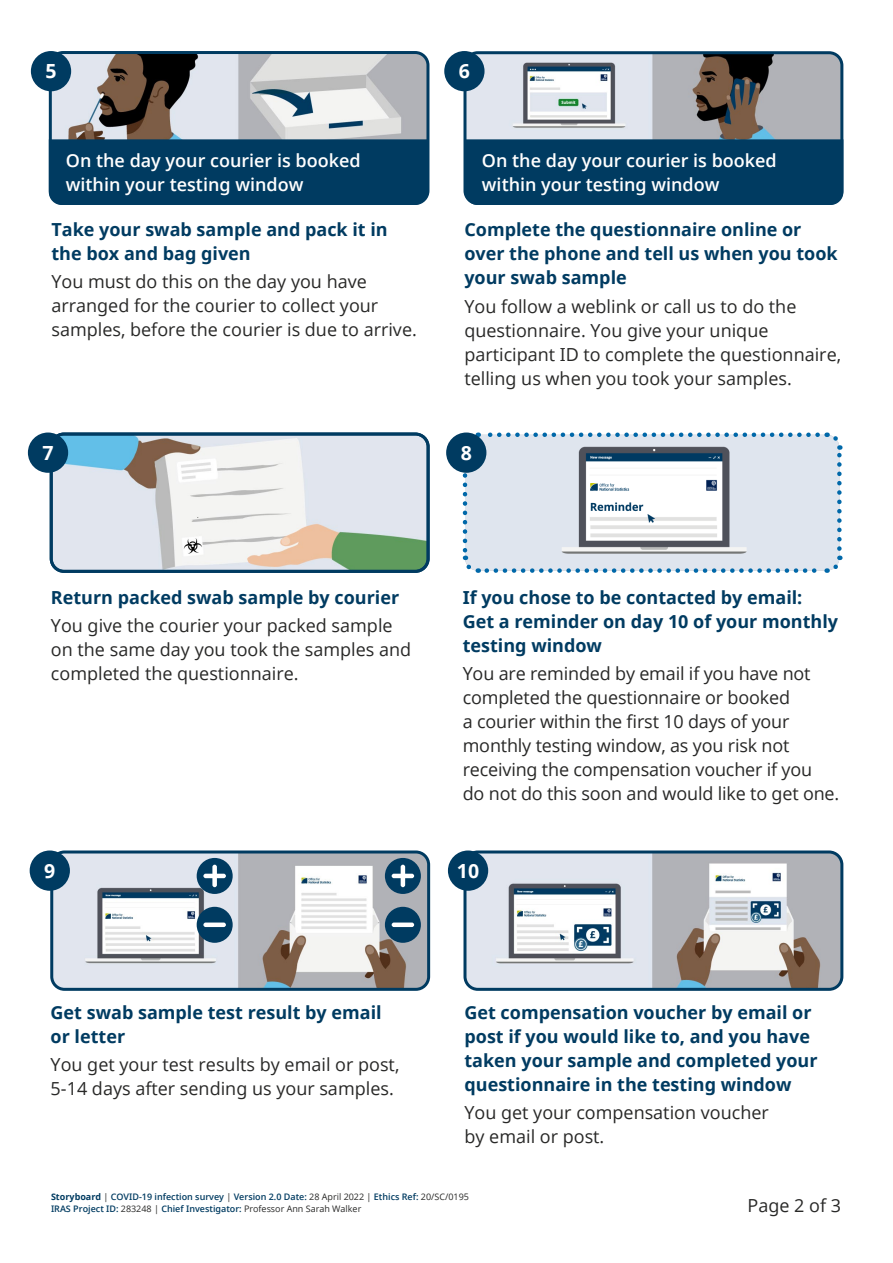
<style>
.page{position:relative;width:893px;height:1263px;background:#fff}
.page>*{position:absolute;margin:0;border:0;box-sizing:border-box;transform-origin:0 0}
.Centered_Body_Number{font:700 19.5px "Open Sans";color:#fff}
.Body_copy{font:18px/24px "Open Sans";color:#282827}
.Heading_2{font:700 18px/24px "Open Sans";color:#003b61}
.Body_copy-2{font:600 18px/24px "Open Sans";color:#fff}
.Right_aligned{font:18px "Open Sans";color:#282827}
.t1{font:600 9px/12px "Open Sans";color:#003b61}
.s1{font-weight:700}
.s2{font-weight:400;color:#282827}
</style>
<div class="page">
<img style="left:54px;top:436px;width:372px;height:133px">
<div style="left:50px;top:432px;width:380px;height:141px;border:3px solid #003b61;border-radius:13px"></div>
<img style="left:467px;top:55px;width:375px;height:84px">
<div style="left:463px;top:51px;width:380px;height:154px;border:3px solid #003b61;border-radius:13px"></div>
<div style="left:444px;top:51px;width:41px;height:40px;background:#003b61;border-radius:50%"></div>
<img style="left:479px;top:435px;width:360px;height:136px">
<svg style="left:462px;top:469px;width:17px;height:104px;background:#cbdbe8"></svg>
<svg style="left:487px;top:556px;width:356px;height:17px;background:#cadae8"></svg>
<svg style="left:826px;top:432px;width:16px;height:117px;background:#c9d9e7"></svg>
<svg style="left:475px;top:432px;width:343px;height:18px;background:#c1d0dd"></svg>
<img style="left:54px;top:854px;width:372px;height:133px">
<div style="left:50px;top:850px;width:380px;height:141px;border:3px solid #003b61;border-radius:13px"></div>
<div style="left:446px;top:432px;width:40px;height:41px;background:#003b61;border-radius:50%"></div>
<img style="left:467px;top:854px;width:375px;height:133px">
<div style="left:463px;top:850px;width:380px;height:141px;border:3px solid #003b61;border-radius:13px"></div>
<div style="left:30px;top:850px;width:40px;height:41px;background:#003b61;border-radius:50%"></div>
<div style="left:385px;top:858px;width:36px;height:36px;background:#003b61;border-radius:50%"></div>
<svg style="left:392px;top:865px;width:22px;height:22px"></svg>
<div style="left:385px;top:907px;width:36px;height:36px;background:#003b61;border-radius:50%"></div>
<div style="left:392px;top:922px;width:22px;height:5px;background:#fff;border-radius:2px"></div>
<div style="left:197px;top:858px;width:36px;height:36px;background:#003b61;border-radius:50%"></div>
<svg style="left:203px;top:865px;width:23px;height:22px"></svg>
<div style="left:197px;top:907px;width:36px;height:36px;background:#003b61;border-radius:50%"></div>
<div style="left:203px;top:922px;width:23px;height:5px;background:#fff;border-radius:2px"></div>
<div style="left:465px;top:139px;width:378px;height:66px;background:#003b61"></div>
<img style="left:53px;top:55px;width:375px;height:144px">
<div style="left:49px;top:51px;width:380px;height:154px;border:3px solid #003b61;border-radius:13px"></div>
<div style="left:49px;top:139px;width:378px;height:66px;background:#003b61"></div>
<div style="left:31px;top:51px;width:40px;height:40px;background:#003b61;border-radius:50%"></div>
<div style="left:28px;top:432px;width:40px;height:41px;background:#003b61;border-radius:50%"></div>
<div style="left:448px;top:850px;width:40px;height:41px;background:#003b61;border-radius:50%"></div>
<p class="Centered_Body_Number" style="left:45px;top:58px;width:13px">5</p>
<p class="Centered_Body_Number" style="left:459px;top:58px;width:13px">6</p>
<p class="Body_copy-2" style="left:66px;top:148px;width:296px">On the day your courier is booked within your testing window</p>
<h4 class="Heading_2" style="left:51px;top:217px;width:338px">Take your swab sample and pack it in the box and bag given</h4>
<p class="Body_copy" style="left:51px;top:269px;width:367px">You must do this on the day you have arranged for the courier to collect your samples, before the courier is due to arrive.</p>
<p class="Body_copy-2" style="left:482px;top:148px;width:296px">On the day your courier is booked within your testing window</p>
<h4 class="Heading_2" style="left:464px;top:217px;width:375px">Complete the questionnaire online or over the phone and tell us when you took your swab sample</h4>
<p class="Body_copy" style="left:464px;top:294px;width:378px">You follow a weblink or call us to do the questionnaire. You give your unique participant ID to complete the questionnaire, telling us when you took your samples.</p>
<p class="Centered_Body_Number" style="left:42px;top:439px;width:13px">7</p>
<p class="Centered_Body_Number" style="left:461px;top:439px;width:13px">8</p>
<h4 class="Heading_2" style="left:51px;top:585px;width:350px">Return packed swab sample by courier</h4>
<p class="Body_copy" style="left:51px;top:613px;width:362px">You give the courier your packed sample on the same day you took the samples and completed the questionnaire.</p>
<p class="Centered_Body_Number" style="left:44px;top:857px;width:13px">9</p>
<h4 class="Heading_2" style="left:463px;top:585px;width:377px">If you chose to be contacted by email:<br>Get a reminder on day 10 of your monthly testing window</h4>
<p class="Body_copy" style="left:463px;top:661px;width:378px">You are reminded by email if you have not completed the questionnaire or booked<br>a courier within the first 10 days of your monthly testing window, as you risk not receiving the compensation voucher if you<br>do not do this soon and would like to get one.</p>
<p class="Centered_Body_Number" style="left:457px;top:857px;width:24px">10</p>
<h4 class="Heading_2" style="left:51px;top:1000px;width:333px">Get swab sample test result by email or letter</h4>
<p class="Body_copy" style="left:51px;top:1052px;width:350px">You get your test results by email or post,<br>5-14 days after sending us your samples.</p>
<h4 class="Heading_2" style="left:464px;top:1000px;width:355px">Get compensation voucher by email or post if you would like to, and you have taken your sample and completed your questionnaire in the testing window</h4>
<p class="Body_copy" style="left:464px;top:1100px;width:306px">You get your compensation voucher by email or post.</p>
<p class="t1" style="left:51px;top:1190px;width:419px"><span class="s1">Storyboard</span> <span class="s2">|</span> COVID-19 infection survey <span class="s2">|</span> Version 2.0 Date: <span class="s2">28 April 2022 |</span> Ethics Ref: <span class="s2">20/SC/0195<br></span>IRAS Project ID: <span class="s2">283248 |</span> Chief Investigator: <span class="s2">Professor Ann Sarah Walker</span></p>
<p class="Right_aligned" style="left:748px;top:1193px;width:95px">Page 2 of 3</p>
</div>
